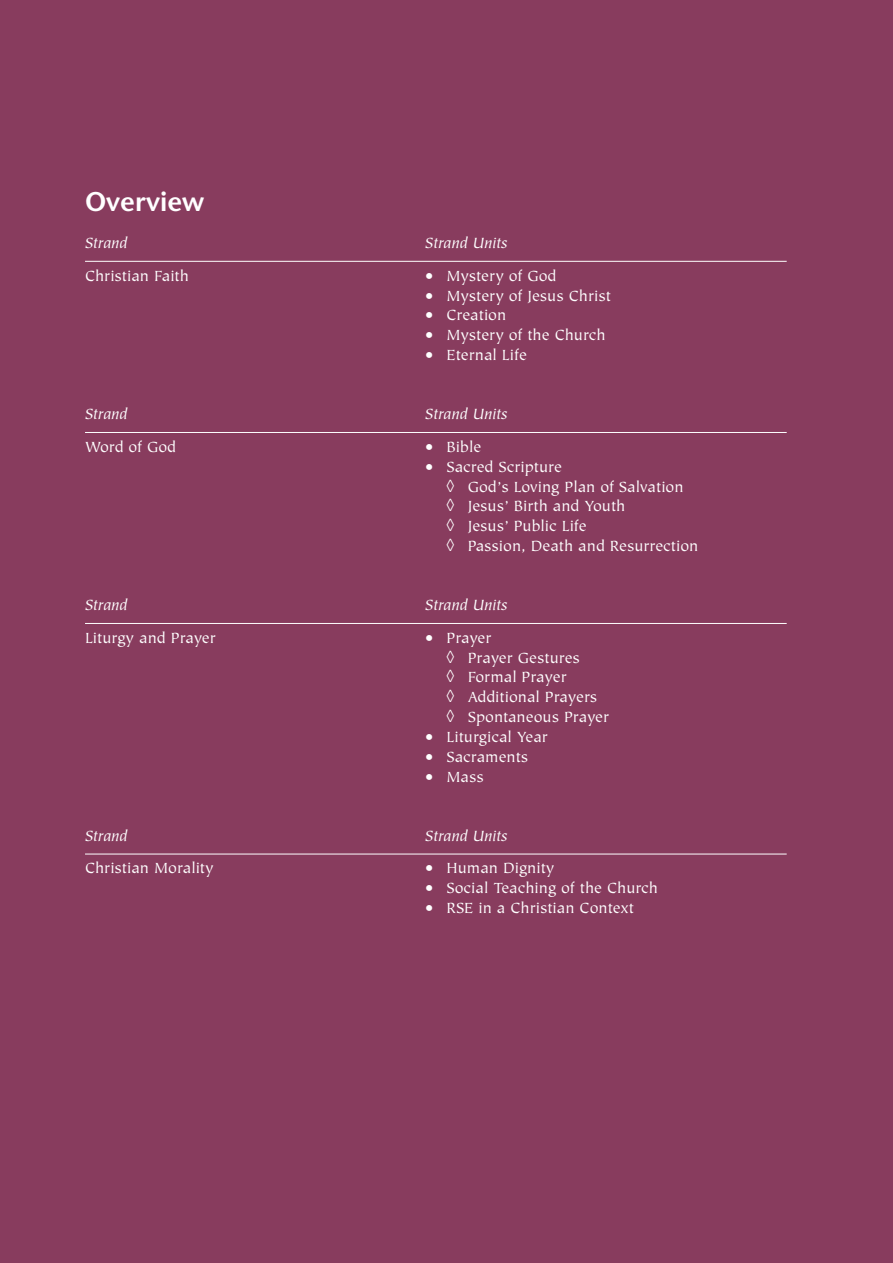
<style>
.page{position:relative;width:893px;height:1263px;background:#883c5e}
.page>*{position:absolute;margin:0;border:0;box-sizing:border-box;transform-origin:0 0}
.t1{font:600 27px "Stone Sans";color:#fff}
.t2{font:16.5px/19.8px "Tiepolo";color:#fff}
.t3{font:italic 16.5px "Tiepolo";color:#fff}
</style>
<div class="page">
<hr style="left:85px;top:261px;width:702px;height:1px;background:#fff">
<hr style="left:85px;top:432px;width:702px;height:1px;background:#fff">
<hr style="left:85px;top:623px;width:702px;height:1px;background:#fff">
<hr style="left:85px;top:854px;width:702px;height:1px;background:#fff">
<h1 class="t1" style="left:85px;top:191px;width:121px">Overview</h1>
<p class="t3" style="left:85px;top:237px;width:44px">Strand</p>
<p class="t3" style="left:425px;top:237px;width:84px">Strand Units</p>
<p class="t2" style="left:85px;top:267px;width:105px">Christian Faith</p>
<p class="t2" style="left:425px;top:267px;width:133px">• Mystery of God</p>
<p class="t2" style="left:425px;top:287px;width:187px">• Mystery of Jesus Christ</p>
<p class="t2" style="left:425px;top:307px;width:83px">• Creation</p>
<p class="t2" style="left:425px;top:326px;width:182px">• Mystery of the Church</p>
<p class="t2" style="left:425px;top:346px;width:103px">• Eternal Life</p>
<p class="t3" style="left:85px;top:408px;width:44px">Strand</p>
<p class="t3" style="left:425px;top:408px;width:84px">Strand Units</p>
<p class="t2" style="left:85px;top:438px;width:93px">Word of God</p>
<p class="t2" style="left:425px;top:438px;width:58px">• Bible</p>
<p class="t2" style="left:446px;top:458px;width:253px;text-indent:-21px">• Sacred Scripture<br>◊ God’s Loving Plan of Salvation<br>◊ Jesus’ Birth and Youth<br>◊ Jesus’ Public Life<br>◊ Passion, Death and Resurrection</p>
<p class="t3" style="left:85px;top:599px;width:44px">Strand</p>
<p class="t3" style="left:425px;top:599px;width:84px">Strand Units</p>
<p class="t2" style="left:85px;top:629px;width:132px">Liturgy and Prayer</p>
<p class="t2" style="left:446px;top:629px;width:164px;text-indent:-21px">• Prayer<br>◊ Prayer Gestures<br>◊ Formal Prayer<br>◊ Additional Prayers ◊ Spontaneous Prayer</p>
<p class="t2" style="left:425px;top:728px;width:124px">• Liturgical Year</p>
<p class="t2" style="left:425px;top:748px;width:104px">• Sacraments</p>
<p class="t2" style="left:425px;top:768px;width:60px">• Mass</p>
<p class="t3" style="left:85px;top:829px;width:44px">Strand</p>
<p class="t3" style="left:425px;top:829px;width:84px">Strand Units</p>
<p class="t2" style="left:85px;top:860px;width:130px">Christian Morality</p>
<p class="t2" style="left:425px;top:860px;width:131px">• Human Dignity</p>
<p class="t2" style="left:425px;top:880px;width:234px">• Social Teaching of the Church</p>
<p class="t2" style="left:425px;top:899px;width:210px">• RSE in a Christian Context</p>
</div>
